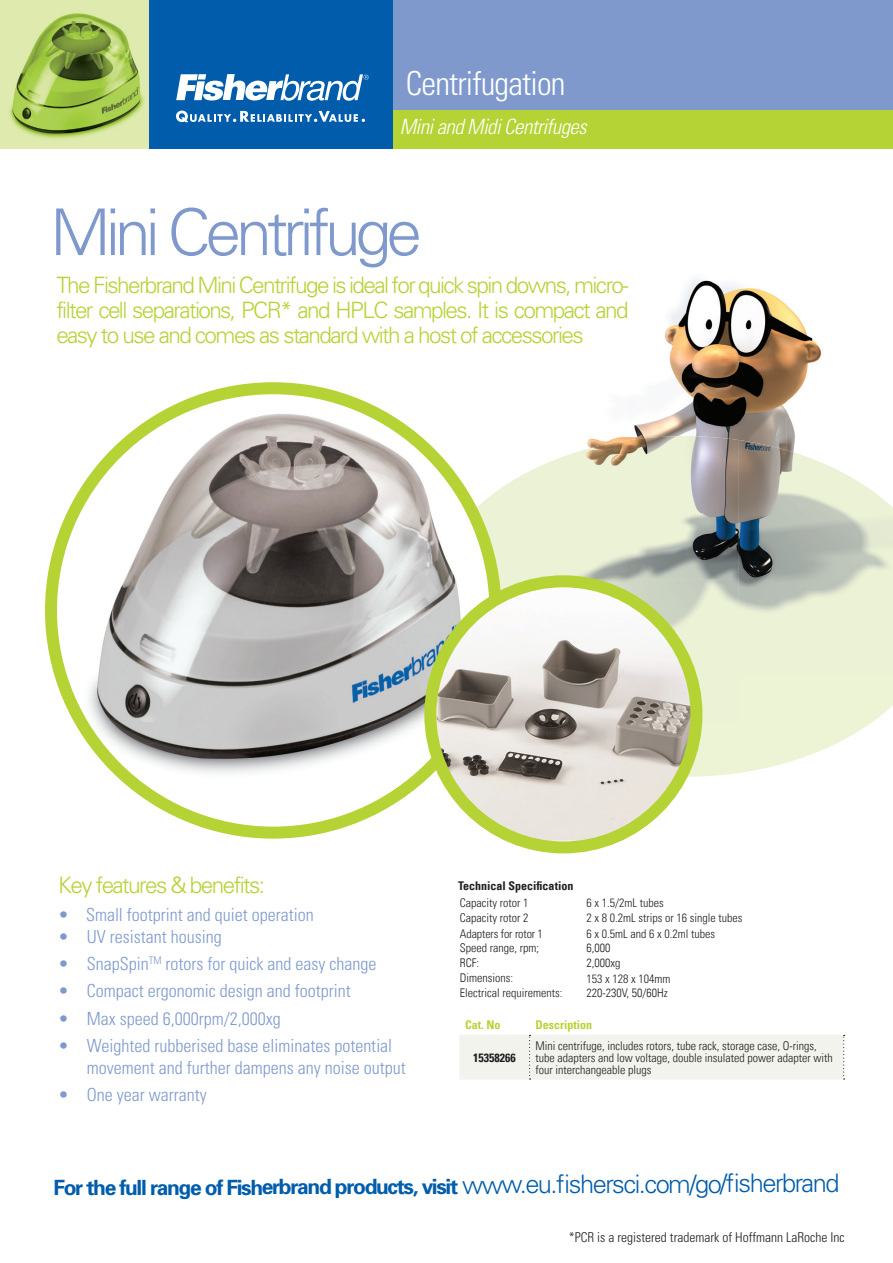
<style>
.page{position:relative;width:893px;height:1263px;background:#fff}
.page>*{position:absolute;margin:0;border:0;box-sizing:border-box;transform-origin:0 0}
.t1{font:300 64.5px "Univers LT Std";letter-spacing:-.08em;color:#7f99cd}
.t2{font:300 condensed 33px "Univers LT Std";letter-spacing:-.025em;color:#fff}
.t3{font:300 22.65px "Univers";letter-spacing:-.07em;color:#b5d334}
.t4{font:300 22.5px/25px "Univers";letter-spacing:-.07em;color:#b5d334;text-align:justify}
.t5{font:700 21px "Univers";letter-spacing:-.07em;color:#015dab}
.t6{font:italic 300 condensed 21px "Univers LT Std";letter-spacing:-.025em;color:#fff}
.t7{font:300 condensed 18px/21.6px "Univers";color:#7f99cd}
.t8{font:300 condensed 13.5px "Univers";color:#231f20}
.t9{font:300 condensed 12px/12px "Univers LT";color:#231f20}
.t10{font:300 condensed 12px "Univers";color:#231f20}
.t11{font:700 condensed 12px "Univers LT";color:#231f20}
.t12{font:700 condensed 12px "Univers LT Std";color:#b5d334}
.s1{font-size:22.5px}
.s2{font-weight:300;font-size:25.5px}
</style>
<div class="page">
<svg style="left:429px;top:722px;width:443px;height:55px;fill:#edf3d5"></svg>
<img style="left:360px;top:279px;width:426px;height:137px">
<img style="left:786px;top:305px;width:36px;height:135px">
<img style="left:382px;top:416px;width:93px;height:88px">
<img style="left:634px;top:416px;width:153px;height:24px">
<img style="left:481px;top:436px;width:258px;height:286px">
<img style="left:738px;top:440px;width:155px;height:282px">
<img style="left:51px;top:388px;width:444px;height:445px;border-radius:222px">
<div style="left:45px;top:382px;width:456px;height:457px;border:12px solid #b5d334;border-radius:50%"></div>
<img style="left:0;top:0;width:149px;height:149px">
<div style="left:392px;top:0;width:501px;height:119px;background:#7f99cd"></div>
<div style="left:392px;top:110px;width:501px;height:39px;background:#b5d334"></div>
<div style="left:149px;top:0;width:243px;height:149px;background:#015dab"></div>
<svg style="left:176px;top:74px;width:193px;height:27px"></svg>
<svg style="left:176px;top:111px;width:189px;height:11px"></svg>
<img style="left:430px;top:587px;width:266px;height:253px">
<div style="left:424px;top:575px;width:278px;height:278px;border:12px solid #b5d334;border-radius:50%"></div>
<div style="left:459px;top:1035px;width:386px;height:44px;background:#f2f3ed"></div>
<h2 class="t2" style="left:406px;top:63px;width:161px">Centrifugation</h2>
<p class="t6" style="left:400px;top:114px;width:188px">Mini and Midi Centrifuges</p>
<h1 class="t1" style="left:50px;top:193px;width:374px">Mini Centrifuge</h1>
<p class="t4" style="left:56px;top:271px;width:574px">The Fisherbrand Mini Centrifuge is ideal for quick spin downs, micro&shy;filter cell separations, PCR* and HPLC samples. It is compact and easy to use and comes as standard with a host of accessories</p>
<p class="t3" style="left:58px;top:872px;width:208px">K<span class="s1">ey feat</span>ures &amp; benefits:</p>
<p class="t7" style="left:58px;top:904px;width:257px">• Small footprint and quiet operation</p>
<p class="t7" style="left:58px;top:925px;width:165px">• UV resistant housing</p>
<p class="t7" style="left:58px;top:953px;width:320px">• SnapSpin<sup>TM</sup> rotors for quick and easy change</p>
<p class="t7" style="left:58px;top:980px;width:294px">• Compact ergonomic design and footprint</p>
<p class="t7" style="left:58px;top:1007px;width:224px">• Max speed 6,000rpm/2,000xg</p>
<p class="t7" style="left:87px;top:1035px;width:320px;text-indent:-29px">• Weighted rubberised base eliminates potential movement and further dampens any noise output</p>
<p class="t7" style="left:58px;top:1083px;width:150px">• One year warranty</p>
<p class="t11" style="left:458px;top:878px;width:117px">Technical Specification</p>
<p class="t10" style="left:460px;top:895px;width:70px">Capacity rotor 1</p>
<p class="t10" style="left:586px;top:895px;width:79px">6 x 1.5/2mL tubes</p>
<p class="t10" style="left:460px;top:911px;width:70px">Capacity rotor 2</p>
<p class="t10" style="left:586px;top:911px;width:157px">2 x 8 0.2mL strips or 16 single tubes</p>
<p class="t10" style="left:460px;top:926px;width:85px">Adapters for rotor 1</p>
<p class="t10" style="left:586px;top:926px;width:130px">6 x 0.5mL and 6 x 0.2ml tubes</p>
<p class="t9" style="left:460px;top:942px;width:81px">Speed range, rpm;</p>
<p class="t9" style="left:586px;top:942px;width:25px">6,000</p>
<p class="t9" style="left:460px;top:957px;width:21px">RCF:</p>
<p class="t9" style="left:586px;top:957px;width:35px">2,000xg</p>
<p class="t9" style="left:460px;top:971px;width:55px">Dimensions:</p>
<p class="t10" style="left:586px;top:971px;width:85px">153 x 128 x 104mm</p>
<p class="t9" style="left:460px;top:987px;width:104px">Electrical requirements:</p>
<p class="t9" style="left:586px;top:987px;width:83px">220-230V, 50/60Hz</p>
<p class="t12" style="left:465px;top:1017px;width:37px">Cat. No</p>
<p class="t12" style="left:536px;top:1017px;width:58px">Description</p>
<p class="t11" style="left:473px;top:1050px;width:44px">15358266</p>
<p class="t9" style="left:536px;top:1039px;width:299px">Mini centrifuge, includes rotors, tube rack, storage case, O-rings, tube adapters and low voltage, double insulated power adapter with four interchangeable plugs</p>
<p class="t5" style="left:53px;top:1173px;width:788px">For the full range of Fisherbrand products, visit <span class="s2">www.eu.fishersci.com/go/fisherbrand</span></p>
<p class="t8" style="left:569px;top:1229px;width:277px">*PCR is a registered trademark of Hoffmann LaRoche Inc</p>
</div>
